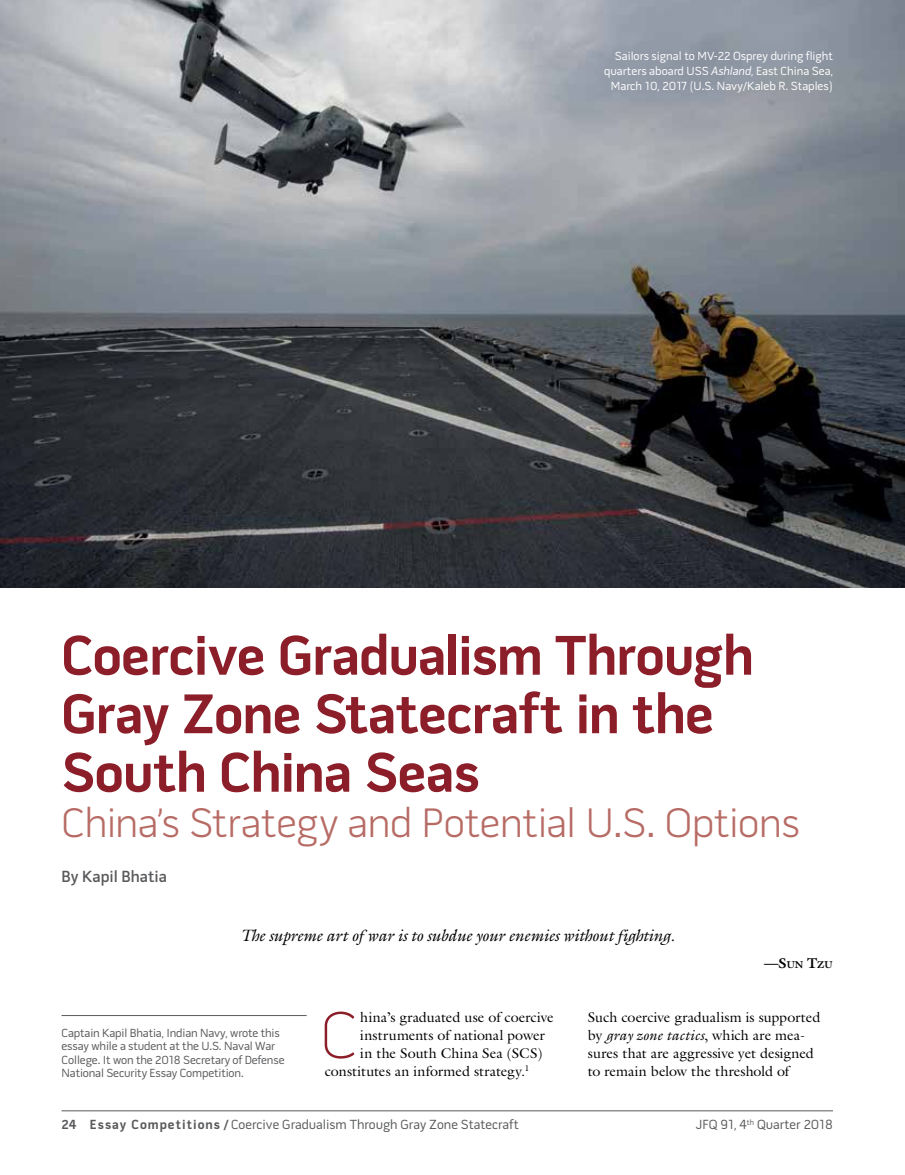
<style>
.page{position:relative;width:905px;height:1175px;background:#fff}
.page>*{position:absolute;margin:0;border:0;box-sizing:border-box;transform-origin:0 0}
.t1{font:100 67.2px "Pill Gothic 600 mg";color:#8c1e29}
.t2{font:700 57px/58.5px "Pill Gothic 600 mg";letter-spacing:-.01em;color:#8c1e29}
.t3{font:300 42px "Pill Gothic 600 mg";letter-spacing:-.01em;color:#b76b65}
.t4{font:italic 16.5px "Galliard Std";letter-spacing:-.015em;color:#000}
.t5{font:600 16.5px "Pill Gothic 600 mg";color:#58595b}
.t6{font:14.25px/18px "Galliard Std";letter-spacing:.005em;color:#000}
.t7{font:13.5px "Pill Gothic 600 mg";color:#58595b}
.t8{font:12px/13.5px "Pill Gothic 600 mg";letter-spacing:-.01em;color:#58595b}
.t9{font:12px/15px "Pill Gothic 600 mg";color:#fff;text-align:right}
.t10{font:700 10.05px "Galliard Std";color:#000}
.s1{font-style:italic}
.s2{font-size:14.25px}
.s3{font-weight:700}
</style>
<div class="page">
<hr style="left:62px;top:1110px;width:770px;height:1px;background:#58595b">
<hr style="left:62px;top:1015px;width:244px;height:1px;background:#58595b">
<img style="left:0;top:0;width:904px;height:587px">
<p class="t9" style="left:604px;top:49px;width:230px">Sailors signal to MV-22 Osprey during flight quarters aboard USS <span class="s1">Ashland</span>, East China Sea,<br>March 10, 2017 (U.S. Navy/Kaleb R. Staples)</p>
<h2 class="t2" style="left:62px;top:631px;width:694px">Coercive Gradualism Through<br>Gray Zone Statecraft in the<br>South China Seas</h2>
<h3 class="t3" style="left:62px;top:805px;width:740px">China’s Strategy and Potential U.S. Options</h3>
<p class="t5" style="left:62px;top:869px;width:107px">By Kapil Bhatia</p>
<p class="t4" style="left:241px;top:925px;width:435px">The supreme art of war is to subdue your enemies without fighting.</p>
<p class="t10" style="left:764px;top:958px;width:70px"><span class="s2">—S</span>UN <span class="s2">T</span>ZU</p>
<p class="t8" style="left:62px;top:1027px;width:224px">Captain Kapil Bhatia, Indian Navy, wrote this essay while a student at the U.S. Naval War College. It won the 2018 Secretary of Defense National Security Essay Competition.</p>
<h1 class="t1" style="left:320px;top:1008px;width:39px">C</h1>
<p class="t6" style="left:360px;top:1007px;width:195px">hina’s graduated use of coercive</p>
<p class="t6" style="left:360px;top:1025px;width:186px">instruments of national power</p>
<p class="t6" style="left:360px;top:1043px;width:184px">in the South China Sea (SCS)</p>
<p class="t6" style="left:324px;top:1061px;width:206px">constitutes an informed strategy.<sup>1</sup></p>
<p class="t6" style="left:587px;top:1007px;width:234px">Such coercive gradualism is supported by <span class="s1">gray zone tactics</span>, which are mea&shy;sures that are aggressive yet designed to remain below the threshold of</p>
<p class="t7" style="left:62px;top:1119px;width:459px"><span class="s3">24 Essay Competitions /</span> Coercive Gradualism Through Gray Zone Statecraft</p>
<p class="t7" style="left:695px;top:1119px;width:139px">JFQ 91, 4<sup>th</sup> Quarter 2018</p>
</div>
